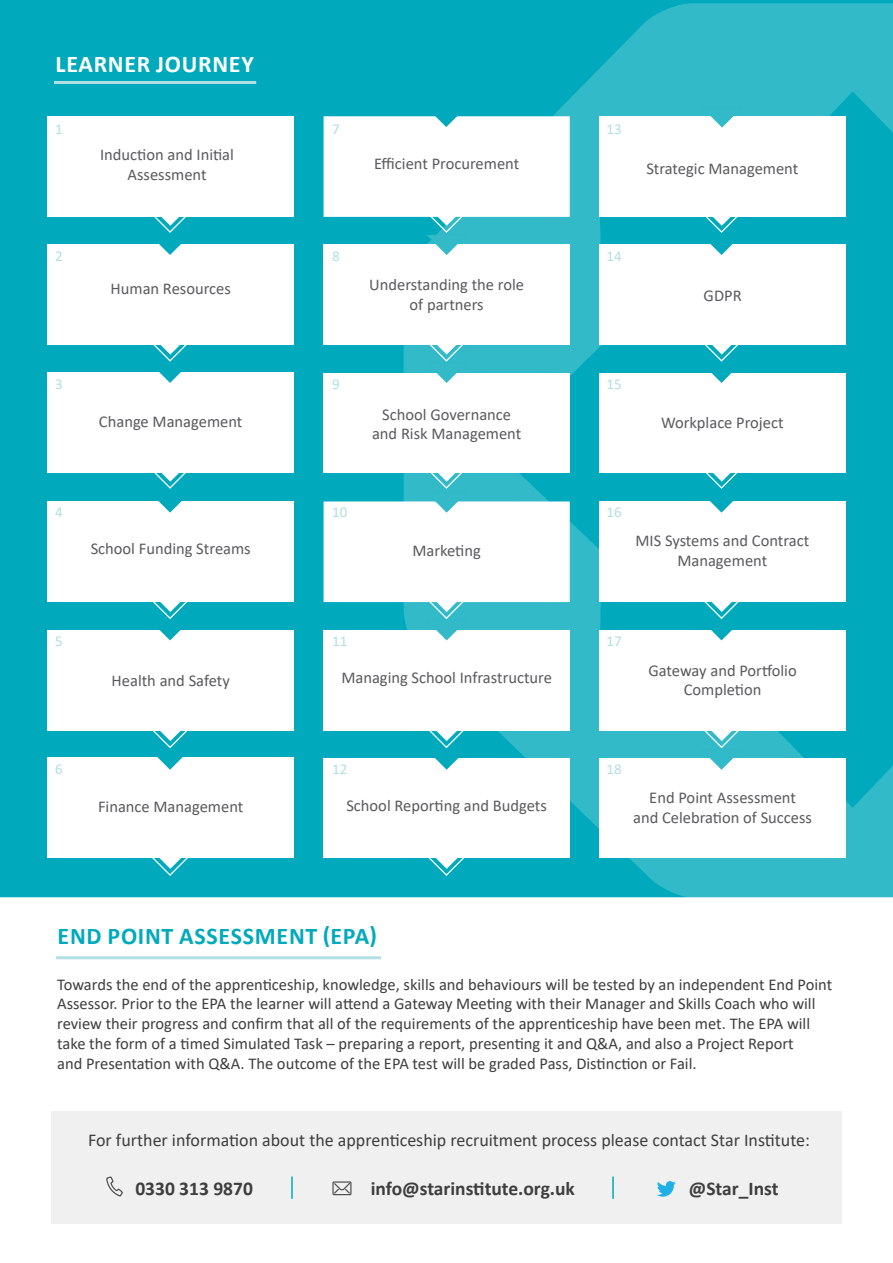
<style>
.page{position:relative;width:893px;height:1263px;background:#fff}
.page>*{position:absolute;margin:0;border:0;box-sizing:border-box;transform-origin:0 0}
.t1{font:700 24px "Calibri";letter-spacing:.03em;color:#00aabc}
.t2{font:700 24px "Calibri";letter-spacing:.03em;color:#fff}
.t3{font:700 19.5px "Calibri";color:#3e3e3f}
.t4{font:18px "Calibri";color:#3e3e3f}
.t5{font:16.5px/19.8px "Calibri";color:#3e3e3f}
.t6{font:16.5px/19.8px "Calibri";color:#5a5a5d;text-align:center}
.t7{font:15px "Calibri";color:#b1dfe3}
</style>
<div class="page">
<div style="left:0;top:0;width:893px;height:897px;background:#00aabc"></div>
<svg style="left:404px;top:3px;width:489px;height:895px;background:#17b1c2"></svg>
<div style="left:51px;top:1111px;width:791px;height:112px;background:#f0f0f1"></div>
<svg style="left:658px;top:1181px;width:18px;height:16px"></svg>
<svg style="left:106px;top:1176px;width:17px;height:21px"></svg>
<div style="left:332px;top:1181px;width:19px;height:14px;border:1px solid #4f4f4f"></div>
<svg style="left:333px;top:1181px;width:18px;height:14px"></svg>
<hr style="left:291px;top:1176px;width:2px;height:23px;background:#00aabc">
<hr style="left:612px;top:1176px;width:2px;height:23px;background:#00aabc">
<hr style="left:54px;top:81px;width:202px;height:3px;background:#b1dfe3">
<hr style="left:56px;top:956px;width:325px;height:3px;background:#b1dfe3">
<div style="left:599px;top:373px;width:246px;height:100px;background:#fff"></div>
<div style="left:324px;top:373px;width:246px;height:100px;background:#fff"></div>
<div style="left:599px;top:116px;width:246px;height:101px;background:#fff"></div>
<div style="left:48px;top:116px;width:246px;height:101px;background:#fff"></div>
<div style="left:48px;top:245px;width:246px;height:100px;background:#fff"></div>
<div style="left:48px;top:372px;width:246px;height:101px;background:#fff"></div>
<div style="left:324px;top:245px;width:246px;height:100px;background:#fff"></div>
<div style="left:599px;top:245px;width:247px;height:100px;background:#fff"></div>
<div style="left:599px;top:758px;width:246px;height:100px;background:#fff"></div>
<div style="left:324px;top:758px;width:246px;height:100px;background:#fff"></div>
<div style="left:599px;top:501px;width:246px;height:101px;background:#fff"></div>
<div style="left:48px;top:501px;width:246px;height:101px;background:#fff"></div>
<div style="left:48px;top:630px;width:246px;height:100px;background:#fff"></div>
<div style="left:48px;top:757px;width:246px;height:101px;background:#fff"></div>
<div style="left:324px;top:630px;width:246px;height:100px;background:#fff"></div>
<div style="left:599px;top:630px;width:247px;height:100px;background:#fff"></div>
<svg style="left:135px;top:858px;width:70px;height:19px"></svg>
<svg style="left:412px;top:858px;width:69px;height:19px"></svg>
<svg style="left:135px;top:217px;width:70px;height:38px"></svg>
<svg style="left:687px;top:217px;width:69px;height:38px"></svg>
<svg style="left:135px;top:345px;width:70px;height:38px"></svg>
<svg style="left:687px;top:345px;width:69px;height:38px"></svg>
<svg style="left:135px;top:473px;width:70px;height:40px"></svg>
<svg style="left:687px;top:473px;width:69px;height:40px"></svg>
<svg style="left:135px;top:602px;width:70px;height:38px"></svg>
<svg style="left:687px;top:602px;width:69px;height:38px"></svg>
<svg style="left:135px;top:730px;width:70px;height:40px"></svg>
<svg style="left:412px;top:730px;width:69px;height:40px"></svg>
<svg style="left:687px;top:730px;width:69px;height:40px"></svg>
<svg style="left:412px;top:345px;width:69px;height:38px"></svg>
<svg style="left:324px;top:473px;width:246px;height:167px"></svg>
<svg style="left:702px;top:107px;width:40px;height:21px"></svg>
<svg style="left:324px;top:107px;width:246px;height:148px"></svg>
<p class="t2" style="left:56px;top:47px;width:200px">LEARNER JOURNEY</p>
<p class="t7" style="left:55px;top:118px;width:9px">1</p>
<p class="t7" style="left:55px;top:246px;width:9px">2</p>
<p class="t6" style="left:100px;top:145px;width:135px">Induction and Initial</p>
<p class="t6" style="left:128px;top:164px;width:81px">Assessment</p>
<p class="t7" style="left:332px;top:118px;width:9px">7</p>
<p class="t7" style="left:332px;top:246px;width:9px">8</p>
<p class="t7" style="left:606px;top:118px;width:17px">13</p>
<p class="t6" style="left:374px;top:153px;width:147px">Efficient Procurement</p>
<p class="t6" style="left:646px;top:158px;width:153px">Strategic Management</p>
<p class="t7" style="left:606px;top:246px;width:17px">14</p>
<p class="t6" style="left:111px;top:278px;width:122px">Human Resources</p>
<p class="t6" style="left:369px;top:275px;width:156px">Understanding the role of partners</p>
<p class="t6" style="left:704px;top:285px;width:40px">GDPR</p>
<p class="t7" style="left:55px;top:374px;width:9px">3</p>
<p class="t7" style="left:332px;top:374px;width:9px">9</p>
<p class="t7" style="left:606px;top:374px;width:17px">15</p>
<p class="t6" style="left:99px;top:411px;width:145px">Change Management</p>
<p class="t6" style="left:372px;top:404px;width:151px">School Governance and Risk Management</p>
<p class="t6" style="left:661px;top:412px;width:124px">Workplace Project</p>
<p class="t7" style="left:55px;top:502px;width:9px">4</p>
<p class="t7" style="left:332px;top:502px;width:17px">10</p>
<p class="t7" style="left:606px;top:502px;width:17px">16</p>
<p class="t6" style="left:91px;top:538px;width:162px">School Funding Streams</p>
<p class="t6" style="left:412px;top:540px;width:70px">Marketing</p>
<p class="t6" style="left:635px;top:530px;width:175px">MIS Systems and Contract<br>Management</p>
<p class="t7" style="left:55px;top:631px;width:9px">5</p>
<p class="t7" style="left:332px;top:631px;width:17px">11</p>
<p class="t7" style="left:606px;top:631px;width:17px">17</p>
<p class="t6" style="left:112px;top:670px;width:120px">Health and Safety</p>
<p class="t6" style="left:341px;top:667px;width:212px">Managing School Infrastructure</p>
<p class="t6" style="left:648px;top:660px;width:150px">Gateway and Portfolio<br>Completion</p>
<p class="t7" style="left:55px;top:758px;width:9px">6</p>
<p class="t7" style="left:332px;top:758px;width:17px">12</p>
<p class="t7" style="left:606px;top:758px;width:17px">18</p>
<p class="t6" style="left:98px;top:796px;width:147px">Finance Management</p>
<p class="t6" style="left:346px;top:795px;width:202px">School Reporting and Budgets</p>
<p class="t6" style="left:633px;top:787px;width:180px">End Point Assessment<br>and Celebration of Success</p>
<p class="t1" style="left:58px;top:919px;width:321px">END POINT ASSESSMENT (EPA)</p>
<p class="t5" style="left:57px;top:974px;width:777px">Towards the end of the apprenticeship, knowledge, skills and behaviours will be tested by an independent End Point Assessor. Prior to the EPA the learner will attend a Gateway Meeting with their Manager and Skills Coach who will review their progress and confirm that all of the requirements of the apprenticeship have been met. The EPA will take the form of a timed Simulated Task – preparing a report, presenting it and Q&amp;A, and also a Project Report<br>and Presentation with Q&amp;A. The outcome of the EPA test will be graded Pass, Distinction or Fail.</p>
<p class="t4" style="left:88px;top:1127px;width:723px">For further information about the apprenticeship recruitment process please contact Star Institute:</p>
<p class="t3" style="left:135px;top:1175px;width:119px">0330 313 9870</p>
<p class="t3" style="left:371px;top:1175px;width:206px">info@starinstitute.org.uk</p>
<p class="t3" style="left:689px;top:1175px;width:91px">@Star_Inst</p>
</div>
